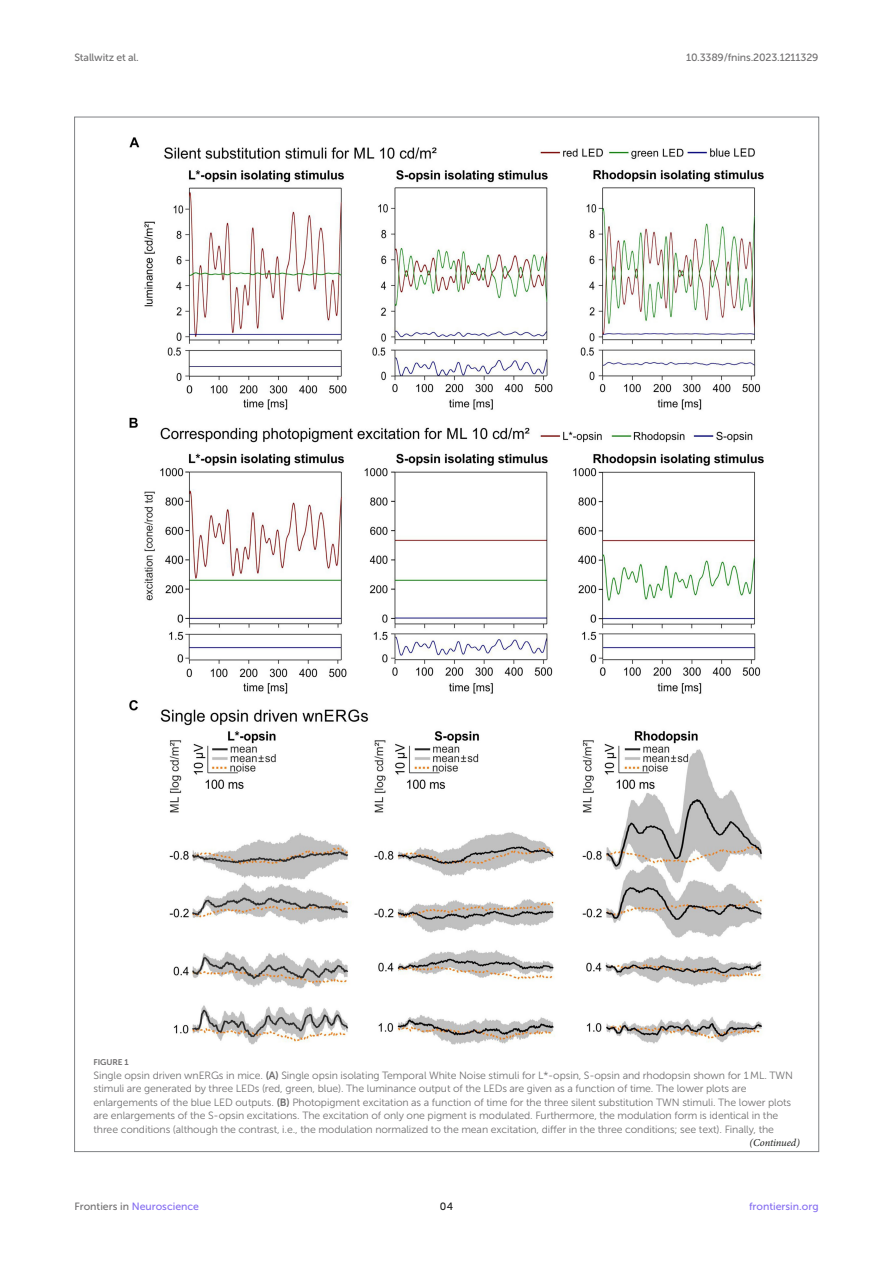
<style>
.page{position:relative;width:893px;height:1263px;background:#fff}
.page>*{position:absolute;margin:0;border:0;box-sizing:border-box;transform-origin:0 0}
.FIG_LEG{font:10.5px/13.5px "Museo Sans 300";letter-spacing:-.01em;color:#706f70}
.t1{font:10.5px "Museo Sans 500";letter-spacing:-.015em;color:#706f70}
.t2{font:10.5px "Museo Sans 500";color:#856df0}
.T_Continue{font:italic 10.5px "Minion Pro";letter-spacing:-.01em;color:#1b1c1b}
.t3{font:10.5px "Museo Sans 500";color:#1b1c1b}
.FIG_HD{font:8.25px "Museo Sans 700";letter-spacing:-.01em;color:#706f70}
.s1{font-family:"Museo Sans 700"}
.s2{color:#706f70}
</style>
<div class="page">
<img style="left:129px;top:137px;width:635px;height:908px">
<p class="t1" style="left:74px;top:51px;width:66px">Stallwitz et al.</p>
<p class="t1" style="left:686px;top:51px;width:134px">10.3389/fnins.2023.1211329</p>
<p class="FIG_HD" style="left:94px;top:1058px;width:37px">FIGURE 1</p>
<p class="FIG_LEG" style="left:94px;top:1068px;width:701px">Single opsin driven wnERGs in mice. <span class="s1">(A)</span> Single opsin isolating Temporal White Noise stimuli for L*-opsin, S-opsin and rhodopsin shown for 1 ML. TWN stimuli are generated by three LEDs (red, green, blue). The luminance output of the LEDs are given as a function of time. The lower plots are enlargements of the blue LED outputs. <span class="s1">(B)</span> Photopigment excitation as a function of time for the three silent substitution TWN stimuli. The lower plots are enlargements of the S-opsin excitations. The excitation of only one pigment is modulated. Furthermore, the modulation form is identical in the three conditions (although the contrast, i.e., the modulation normalized to the mean excitation, differ in the three conditions; see text). Finally, the</p>
<p class="T_Continue" style="left:750px;top:1136px;width:52px">(Continued)</p>
<p class="t2" style="left:74px;top:1200px;width:126px"><span class="s2">Frontiers in</span> Neuroscience</p>
<p class="t3" style="left:440px;top:1200px;width:15px">04</p>
<p class="t2" style="left:749px;top:1200px;width:71px">frontiersin.org</p>
</div>
